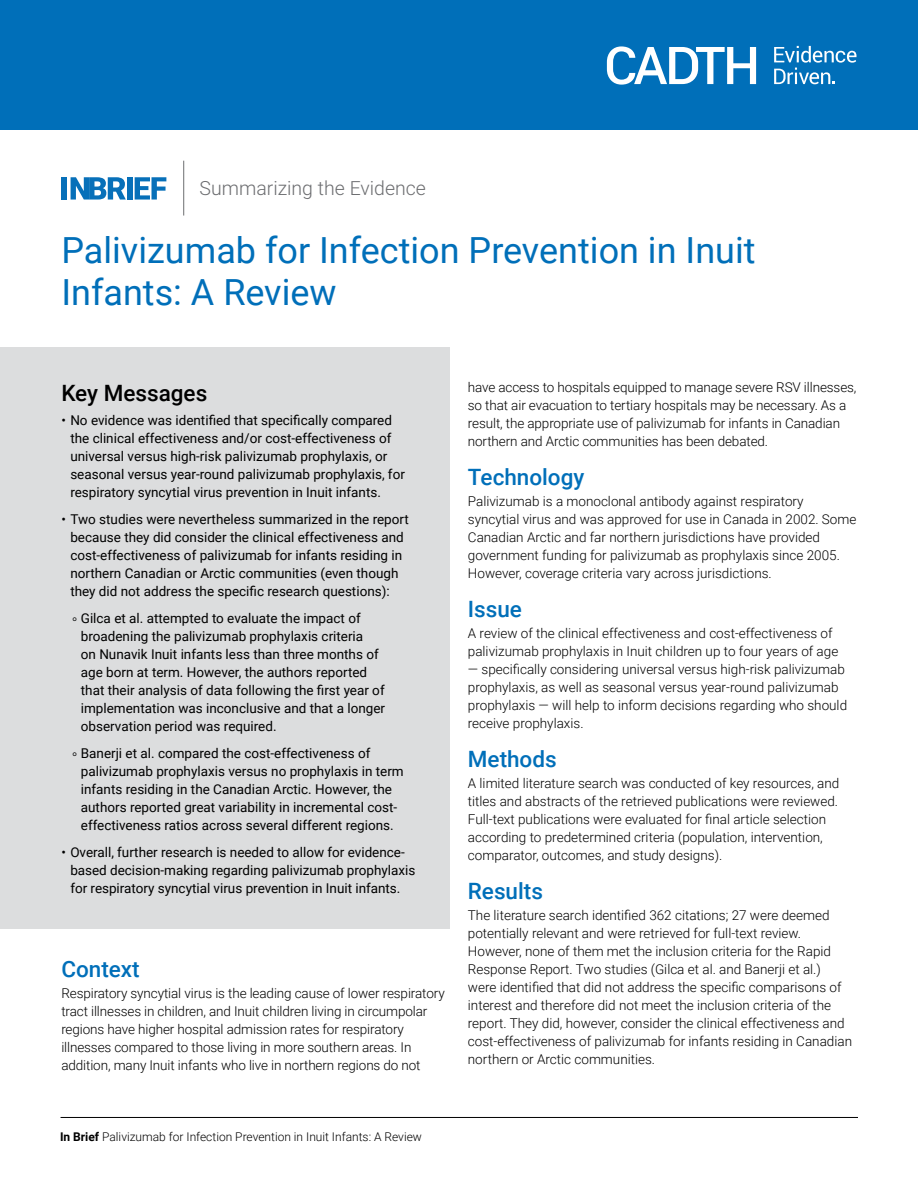
<style>
.page{position:relative;width:918px;height:1188px;background:#fff}
.page>*{position:absolute;margin:0;border:0;box-sizing:border-box;transform-origin:0 0}
.Doc_Title{font:36px/42px "Roboto";color:#006fb9}
.Heading{font:500 22.5px "Roboto";color:#006fb9}
.Key_Messages{font:500 22.5px "Roboto";color:#000}
.t1{font:300 19.5px "Roboto";color:#6d6e71}
.Body_Copy{font:300 13.5px/18px "Roboto";color:#000}
.t2{font:13.5px/18px "Roboto";color:#000}
.t3{font:300 12px "Roboto";color:#000}
.s1{font-weight:700}
</style>
<div class="page">
<hr style="left:61px;top:1117px;width:797px;height:1px;background:#000">
<div style="left:127px;top:177px;width:5px;height:23px;background:#0770b9"></div>
<svg style="left:135px;top:177px;width:31px;height:23px"></svg>
<div style="left:61px;top:177px;width:6px;height:23px;background:#0770b9"></div>
<svg style="left:71px;top:177px;width:55px;height:23px"></svg>
<hr style="left:183px;top:161px;width:1px;height:55px;background:#6d6e71">
<div style="left:0;top:0;width:918px;height:130px;background:#006fb9"></div>
<svg style="left:607px;top:46px;width:149px;height:39px"></svg>
<svg style="left:774px;top:46px;width:82px;height:38px"></svg>
<div style="left:0;top:347px;width:450px;height:582px;background:#dcddde"></div>
<h3 class="t1" style="left:200px;top:174px;width:228px">Summarizing the Evidence</h3>
<p class="Doc_Title" style="left:61px;top:228px;width:696px">Palivizumab for Infection Prevention in Inuit<br>Infants: A Review</p>
<p class="Key_Messages" style="left:61px;top:377px;width:148px">Key Messages</p>
<p class="t2" style="left:70px;top:411px;width:336px;text-indent:-9px">• No evidence was identified that specifically compared the clinical effectiveness and/or cost-effectiveness of universal versus high-risk palivizumab prophylaxis, or seasonal versus year-round palivizumab prophylaxis, for respiratory syncytial virus prevention in Inuit infants.</p>
<p class="t2" style="left:70px;top:510px;width:340px;text-indent:-9px">• Two studies were nevertheless summarized in the report because they did consider the clinical effectiveness and cost-effectiveness of palivizumab for infants residing in northern Canadian or Arctic communities (even though they did not address the specific research questions):</p>
<p class="t2" style="left:81px;top:609px;width:306px">Gilca et al. attempted to evaluate the impact of broadening the palivizumab prophylaxis criteria<br>on Nunavik Inuit infants less than three months of age born at term. However, the authors reported that their analysis of data following the first year of implementation was inconclusive and that a longer observation period was required.</p>
<p class="t2" style="left:81px;top:744px;width:324px">Banerji et al. compared the cost-effectiveness of palivizumab prophylaxis versus no prophylaxis in term infants residing in the Canadian Arctic. However, the authors reported great variability in incremental cost&shy;effectiveness ratios across several different regions.</p>
<p class="t2" style="left:70px;top:843px;width:347px;text-indent:-9px">• Overall, further research is needed to allow for evidence&shy;based decision-making regarding palivizumab prophylaxis for respiratory syncytial virus prevention in Inuit infants.</p>
<p class="Heading" style="left:61px;top:953px;width:80px">Context</p>
<p class="Body_Copy" style="left:61px;top:984px;width:385px">Respiratory syncytial virus is the leading cause of lower respiratory tract illnesses in children, and Inuit children living in circumpolar regions have higher hospital admission rates for respiratory illnesses compared to those living in more southern areas. In addition, many Inuit infants who live in northern regions do not</p>
<p class="Body_Copy" style="left:468px;top:378px;width:390px">have access to hospitals equipped to manage severe RSV illnesses, so that air evacuation to tertiary hospitals may be necessary. As a result, the appropriate use of palivizumab for infants in Canadian northern and Arctic communities has been debated.</p>
<p class="Heading" style="left:468px;top:461px;width:118px">Technology</p>
<p class="Body_Copy" style="left:468px;top:492px;width:390px">Palivizumab is a monoclonal antibody against respiratory syncytial virus and was approved for use in Canada in 2002. Some Canadian Arctic and far northern jurisdictions have provided government funding for palivizumab as prophylaxis since 2005.<br>However, coverage criteria vary across jurisdictions.</p>
<p class="Heading" style="left:468px;top:593px;width:56px">Issue</p>
<p class="Body_Copy" style="left:468px;top:624px;width:372px">A review of the clinical effectiveness and cost-effectiveness of palivizumab prophylaxis in Inuit children up to four years of age</p>
<p class="Body_Copy" style="left:468px;top:660px;width:381px">— specifically considering universal versus high-risk palivizumab prophylaxis, as well as seasonal versus year-round palivizumab prophylaxis — will help to inform decisions regarding who should receive prophylaxis.</p>
<p class="Heading" style="left:468px;top:743px;width:90px">Methods</p>
<p class="Body_Copy" style="left:468px;top:774px;width:373px">A limited literature search was conducted of key resources, and titles and abstracts of the retrieved publications were reviewed.<br>Full-text publications were evaluated for final article selection according to predetermined criteria (population, intervention, comparator, outcomes, and study designs).</p>
<p class="Heading" style="left:468px;top:875px;width:77px">Results</p>
<p class="Body_Copy" style="left:468px;top:906px;width:386px">The literature search identified 362 citations; 27 were deemed potentially relevant and were retrieved for full-text review.<br>However, none of them met the inclusion criteria for the Rapid Response Report. Two studies (Gilca et al. and Banerji et al.) were identified that did not address the specific comparisons of interest and therefore did not meet the inclusion criteria of the report. They did, however, consider the clinical effectiveness and cost-effectiveness of palivizumab for infants residing in Canadian northern or Arctic communities.</p>
<p class="t3" style="left:60px;top:1129px;width:364px"><span class="s1">In Brief</span> Palivizumab for Infection Prevention in Inuit Infants: A Review</p>
</div>
